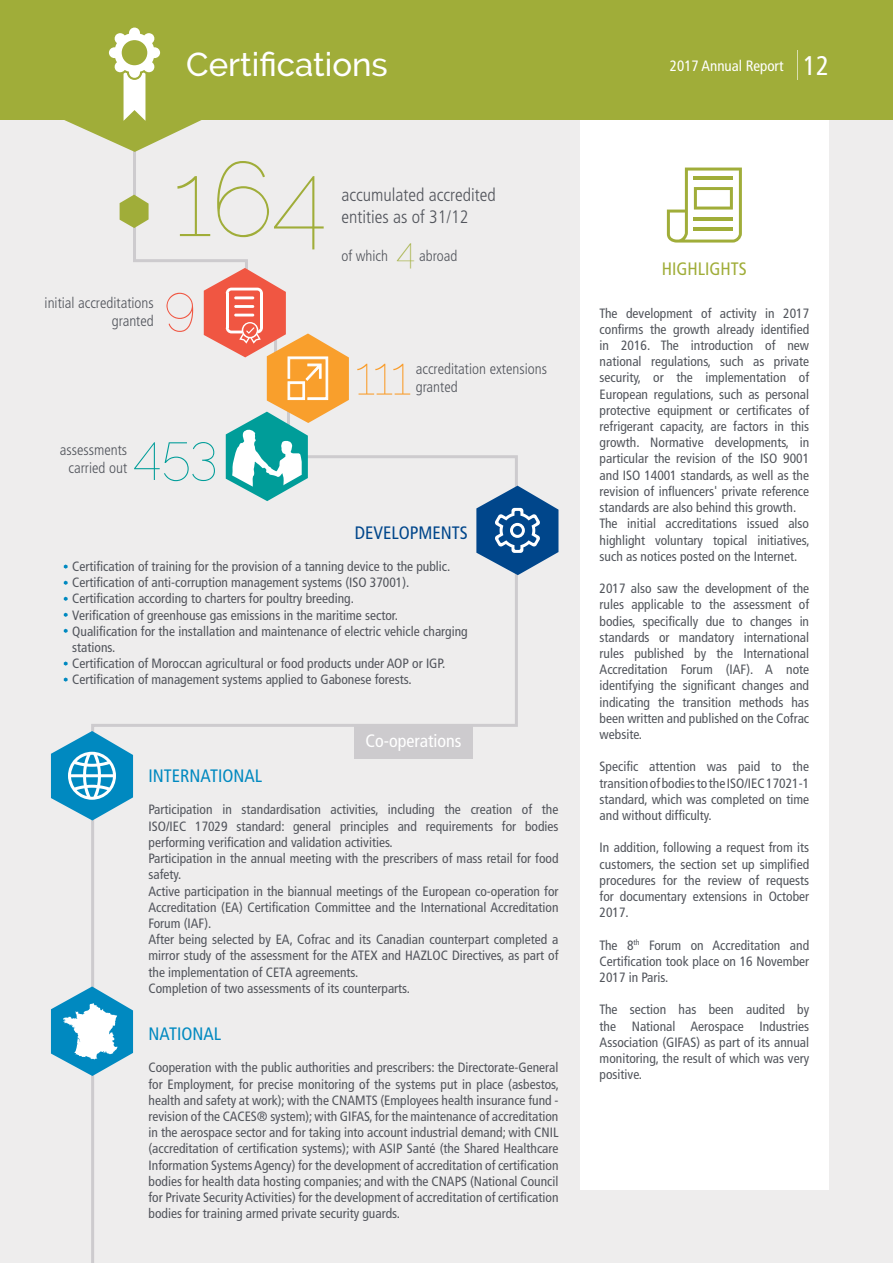
<style>
.page{position:relative;width:893px;height:1263px;background:#fff}
.page>*{position:absolute;margin:0;border:0;box-sizing:border-box;transform-origin:0 0}
.t1{font:100 105px "Raleway";color:#a0ad39}
.t2{font:100 54px "Raleway";color:#009d99}
.t3{font:100 54px "Raleway";color:#f99d2c}
.t4{font:100 54px "Raleway";color:#f05642}
.t5{font:100 36px "Raleway";color:#a0ad39}
.t6{font:500 33px "Raleway";color:#fff}
.t7{font:300 condensed 18px/21.6px "Frutiger LT Std";color:#52555c}
.t8{font:condensed 18px "Frutiger LT Std";color:#0089c0}
.t9{font:condensed 18px "Frutiger LT Std";color:#fff}
.t10{font:condensed 18px "Frutiger LT Std";color:#00468b}
.t11{font:condensed 18px "Frutiger LT Std";color:#a0ad39}
.t12{font:300 condensed 15px/18px "Frutiger LT Std";color:#52555c;text-align:center}
.t13{font:condensed 15px "Frutiger LT Std";color:#fff}
.t14{font:condensed 13.5px/16.2px "Frutiger LT Std";color:#52555c;text-align:justify}
.s1{font-size:27px}
</style>
<div class="page">
<div style="left:0;top:69px;width:893px;height:1194px;background:#eeeded"></div>
<svg style="left:91px;top:152px;width:427px;height:1111px"></svg>
<div style="left:580px;top:69px;width:249px;height:1121px;background:#fff"></div>
<div style="left:0;top:0;width:893px;height:120px;background:#a0ad39"></div>
<svg style="left:120px;top:195px;width:29px;height:33px"></svg>
<svg style="left:667px;top:168px;width:75px;height:75px"></svg>
<svg style="left:64px;top:27px;width:138px;height:125px"></svg>
<svg style="left:476px;top:486px;width:82px;height:89px"></svg>
<svg style="left:51px;top:731px;width:82px;height:89px"></svg>
<svg style="left:204px;top:268px;width:145px;height:233px"></svg>
<svg style="left:51px;top:986px;width:82px;height:90px"></svg>
<svg style="left:64px;top:564px;width:4px;height:5px"></svg>
<svg style="left:64px;top:581px;width:4px;height:4px"></svg>
<svg style="left:64px;top:597px;width:4px;height:4px"></svg>
<svg style="left:64px;top:613px;width:4px;height:4px"></svg>
<svg style="left:64px;top:661px;width:4px;height:5px"></svg>
<svg style="left:64px;top:629px;width:4px;height:4px"></svg>
<svg style="left:64px;top:677px;width:4px;height:5px"></svg>
<hr style="left:797px;top:50px;width:1px;height:30px;background:#fff">
<h3 class="t6" style="left:186px;top:46px;width:203px">Certifications</h3>
<h1 class="t1" style="left:176px;top:140px;width:152px">164</h1>
<p class="t12" style="left:45px;top:294px;width:111px;text-align:right">initial accreditations granted</p>
<h2 class="t4" style="left:164px;top:274px;width:34px">9</h2>
<h3 class="t7" style="left:341px;top:184px;width:156px">accumulated accredited entities as of 31/12</h3>
<p class="t12" style="left:341px;top:247px;width:48px">of which</p>
<h3 class="t5" style="left:397px;top:231px;width:20px">4</h3>
<p class="t12" style="left:419px;top:247px;width:40px">abroad</p>
<p class="t12" style="left:416px;top:360px;width:133px;text-align:left">accreditation extensions granted</p>
<h2 class="t3" style="left:357px;top:345px;width:56px">111</h2>
<h2 class="t2" style="left:134px;top:423px;width:85px">453</h2>
<p class="t12" style="left:60px;top:441px;width:69px">assessments carried out</p>
<h3 class="t10" style="left:355px;top:522px;width:115px">DEVELOPMENTS</h3>
<p class="t14" style="left:72px;top:558px;width:397px;text-align:left">Certification of training for the provision of a tanning device to the public.<br>Certification of anti-corruption management systems (ISO 37001).<br>Certification according to charters for poultry breeding.<br>Verification of greenhouse gas emissions in the maritime sector.<br>Qualification for the installation and maintenance of electric vehicle charging stations.<br>Certification of Moroccan agricultural or food products under AOP or IGP.<br>Certification of management systems applied to Gabonese forests.</p>
<h3 class="t9" style="left:365px;top:731px;width:97px">Co-operations</h3>
<h3 class="t8" style="left:149px;top:765px;width:115px">INTERNATIONAL</h3>
<p class="t14" style="left:149px;top:802px;width:411px;text-align:left">Participation in standardisation activities, including the creation of the ISO/IEC 17029 standard: general principles and requirements for bodies performing verification and validation activities.<br>Participation in the annual meeting with the prescribers of mass retail for food safety.<br>Active participation in the biannual meetings of the European co-operation for Accreditation (EA) Certification Committee and the International Accreditation Forum (IAF).<br>After being selected by EA, Cofrac and its Canadian counterpart completed a mirror study of the assessment for the ATEX and HAZLOC Directives, as part of the implementation of CETA agreements.<br>Completion of two assessments of its counterparts.</p>
<h3 class="t8" style="left:149px;top:1023px;width:74px">NATIONAL</h3>
<p class="t14" style="left:149px;top:1060px;width:412px">Cooperation with the public authorities and prescribers: the Directorate-General for Employment, for precise monitoring of the systems put in place (asbestos, health and safety at work); with the CNAMTS (Employees health insurance fund - revision of the CACES® system); with GIFAS, for the maintenance of accreditation in the aerospace sector and for taking into account industrial demand; with CNIL (accreditation of certification systems); with ASIP Santé (the Shared Healthcare Information Systems Agency) for the development of accreditation of certification bodies for health data hosting companies; and with the CNAPS (National Council for Private Security Activities) for the development of accreditation of certification bodies for training armed private security guards.</p>
<p class="t13" style="left:670px;top:57px;width:161px">2017 Annual Report <span class="s1">12</span></p>
<h3 class="t11" style="left:662px;top:258px;width:87px">HIGHLIGHTS</h3>
<p class="t14" style="left:600px;top:305px;width:212px;text-align:left">The development of activity in 2017 confirms the growth already identified in 2016. The introduction of new national regulations, such as private security, or the implementation of European regulations, such as personal protective equipment or certificates of refrigerant capacity, are factors in this growth. Normative developments, in particular the revision of the ISO 9001 and ISO 14001 standards, as well as the revision of influencers' private reference standards are also behind this growth.<br>The initial accreditations issued also highlight voluntary topical initiatives, such as notices posted on the Internet.</p>
<p class="t14" style="left:600px;top:580px;width:211px">2017 also saw the development of the rules applicable to the assessment of bodies, specifically due to changes in standards or mandatory international rules published by the International Accreditation Forum (IAF). A note identifying the significant changes and indicating the transition methods has been written and published on the Cofrac website.</p>
<p class="t14" style="left:600px;top:759px;width:211px">Specific attention was paid to the transition of bodies to the ISO/IEC 17021-1 standard, which was completed on time and without difficulty.</p>
<p class="t14" style="left:600px;top:840px;width:211px">In addition, following a request from its customers, the section set up simplified procedures for the review of requests for documentary extensions in October 2017.</p>
<p class="t14" style="left:600px;top:937px;width:211px">The 8<sup>th</sup> Forum on Accreditation and Certification took place on 16 November 2017 in Paris.</p>
<p class="t14" style="left:600px;top:1002px;width:211px">The section has been audited by the National Aerospace Industries Association (GIFAS) as part of its annual monitoring, the result of which was very positive.</p>
</div>
